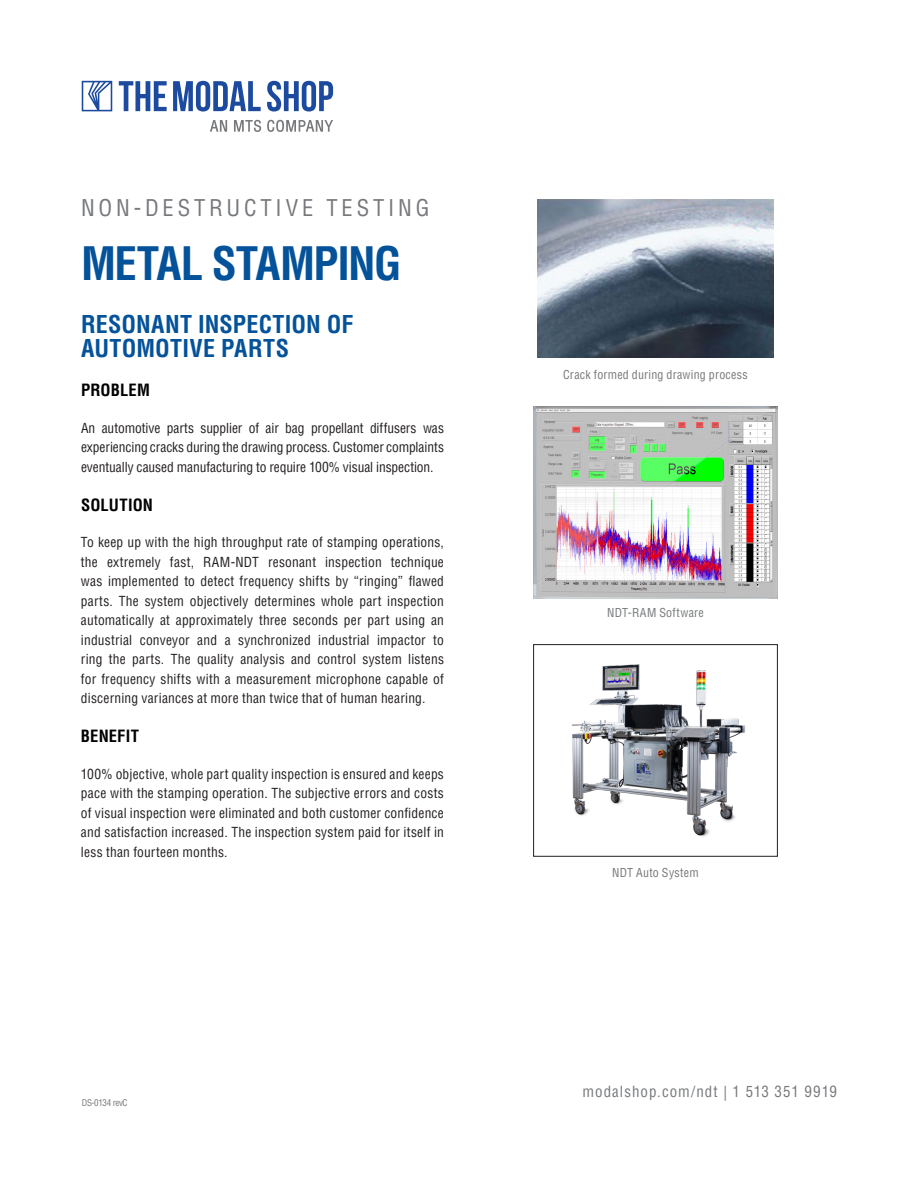
<style>
.page{position:relative;width:918px;height:1188px;background:#fff}
.page>*{position:absolute;margin:0;border:0;box-sizing:border-box;transform-origin:0 0}
.Main_Headline{font:700 condensed 45px "Helvetica LT Pro";letter-spacing:-.035em;color:#04529a}
.Body_1{font:700 condensed 24px/24px "Helvetica LT Pro";letter-spacing:.01em;color:#04529a}
.model{font:condensed 22.5px "Helvetica LT Pro";letter-spacing:.17em;color:#76787b}
.Body_1-2{font:700 condensed 16.5px "Helvetica LT Pro";letter-spacing:.01em;color:#000}
.Footer_Contact{font:condensed 15px "Helvetica LT Pro";letter-spacing:.065em;color:#76787b}
.Body_copy{font:condensed 13.5px/19.5px "Helvetica LT Pro";letter-spacing:.015em;color:#231f20;text-align:justify}
.Graphic_Caption_1{font:condensed 12px "Helvetica LT Pro";letter-spacing:.02em;color:#76787b}
.Legal_Text{font:condensed 9px "Helvetica LT Pro";letter-spacing:-.04em;color:#76787b}
</style>
<div class="page">
<img style="left:538px;top:200px;width:235px;height:157px">
<div style="left:533px;top:644px;width:245px;height:212px;border:1px solid #231f20"></div>
<img style="left:572px;top:664px;width:174px;height:173px">
<img style="left:533px;top:406px;width:245px;height:192px">
<svg style="left:210px;top:120px;width:17px;height:12px"></svg>
<svg style="left:234px;top:120px;width:27px;height:12px"></svg>
<svg style="left:267px;top:120px;width:66px;height:12px"></svg>
<svg style="left:119px;top:81px;width:48px;height:30px"></svg>
<svg style="left:173px;top:81px;width:88px;height:31px"></svg>
<svg style="left:267px;top:81px;width:66px;height:31px"></svg>
<svg style="left:82px;top:81px;width:30px;height:30px"></svg>
<p class="model" style="left:81px;top:194px;width:350px">NON-DESTRUCTIVE TESTING</p>
<p class="Main_Headline" style="left:81px;top:234px;width:322px">METAL STAMPING</p>
<p class="Body_1" style="left:81px;top:312px;width:274px">RESONANT INSPECTION OF<br>AUTOMOTIVE PARTS</p>
<p class="Body_1-2" style="left:81px;top:379px;width:70px">PROBLEM</p>
<p class="Body_copy" style="left:81px;top:418px;width:365px">An automotive parts supplier of air bag propellant diffusers was experiencing cracks during the drawing process. Customer complaints eventually caused manufacturing to require 100% visual inspection.</p>
<p class="Body_1-2" style="left:81px;top:494px;width:73px">SOLUTION</p>
<p class="Body_copy" style="left:81px;top:533px;width:365px">To keep up with the high throughput rate of stamping operations, the extremely fast, RAM-NDT resonant inspection technique was implemented to detect frequency shifts by “ringing” flawed parts. The system objectively determines whole part inspection automatically at approximately three seconds per part using an industrial conveyor and a synchronized industrial impactor to ring the parts. The quality analysis and control system listens for frequency shifts with a measurement microphone capable of discerning variances at more than twice that of human hearing.</p>
<p class="Body_1-2" style="left:81px;top:725px;width:60px">BENEFIT</p>
<p class="Body_copy" style="left:81px;top:764px;width:364px">100% objective, whole part quality inspection is ensured and keeps pace with the stamping operation. The subjective errors and costs of visual inspection were eliminated and both customer confidence and satisfaction increased. The inspection system paid for itself in less than fourteen months.</p>
<p class="Legal_Text" style="left:82px;top:1097px;width:47px">DS-0134 revC</p>
<p class="Graphic_Caption_1" style="left:563px;top:368px;width:186px">Crack formed during drawing process</p>
<p class="Graphic_Caption_1" style="left:607px;top:606px;width:98px">NDT-RAM Software</p>
<p class="Graphic_Caption_1" style="left:612px;top:865px;width:88px">NDT Auto System</p>
<p class="Footer_Contact" style="left:582px;top:1082px;width:256px">modalshop.com/ndt | 1 513 351 9919</p>
</div>
